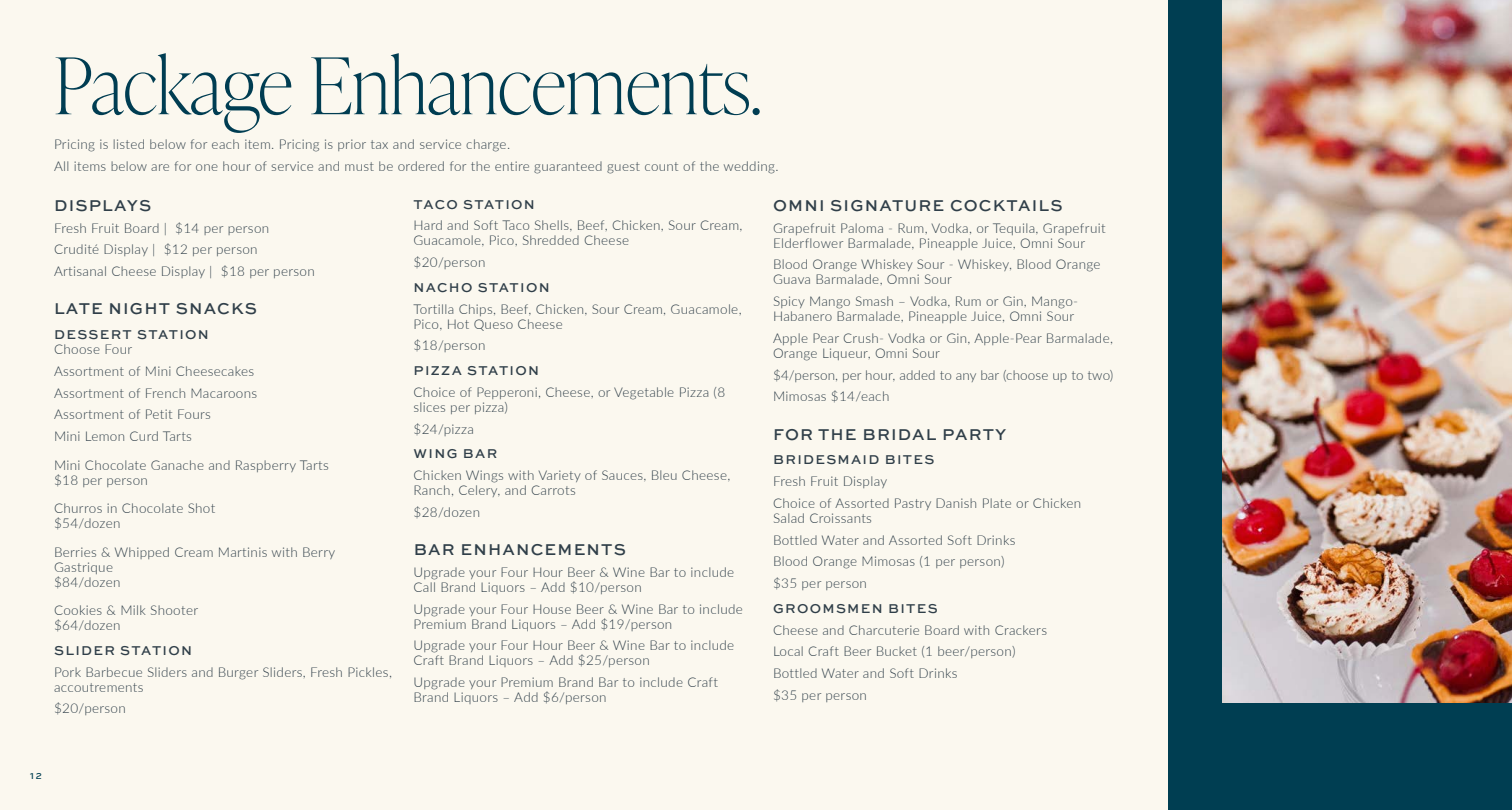
<style>
.page{position:relative;width:1512px;height:810px;background:#fbf8ef}
.page>*{position:absolute;margin:0;border:0;box-sizing:border-box;transform-origin:0 0}
._1_-_Medium_-_interior_header{font:100 78px "Ivy Presto Display";color:#003d52}
._4_-_Body_copy{font:500 16.5px "Sweet Sans Pro";letter-spacing:.07em;color:#303f49}
._4_-_Body_copy-2{font:300 13.5px/15px "Lato";letter-spacing:.025em;color:#303f49}
._4_-_Body_copy-3{font:500 13.5px "Sweet Sans Pro";letter-spacing:.095em;color:#303f49}
.t1{font:500 9px "Sweet Sans Pro";color:#003e52}
</style>
<div class="page">
<div style="left:1169px;top:0;width:343px;height:810px;background:#003e52"></div>
<img style="left:1223px;top:0;width:289px;height:703px">
<p class="_1_-_Medium_-_interior_header" style="left:54px;top:30px;width:709px">Package Enhancements.</p>
<p class="_4_-_Body_copy-2" style="left:54px;top:137px;width:458px">Pricing is listed below for each item. Pricing is prior tax and service charge.</p>
<p class="_4_-_Body_copy-2" style="left:54px;top:158px;width:726px">All items below are for one hour of service and must be ordered for the entire guaranteed guest count of the wedding.</p>
<p class="_4_-_Body_copy" style="left:54px;top:193px;width:99px">DISPLAYS</p>
<p class="_4_-_Body_copy-2" style="left:54px;top:220px;width:217px">Fresh Fruit Board | $14 per person</p>
<p class="_4_-_Body_copy-2" style="left:54px;top:242px;width:205px">Crudité Display | $12 per person</p>
<p class="_4_-_Body_copy-2" style="left:54px;top:263px;width:262px">Artisanal Cheese Display | $18 per person</p>
<p class="_4_-_Body_copy" style="left:54px;top:297px;width:204px">LATE NIGHT SNACKS</p>
<p class="_4_-_Body_copy-3" style="left:54px;top:325px;width:156px">DESSERT STATION</p>
<p class="_4_-_Body_copy-2" style="left:54px;top:341px;width:80px">Choose Four</p>
<p class="_4_-_Body_copy-2" style="left:54px;top:363px;width:202px">Assortment of Mini Cheesecakes</p>
<p class="_4_-_Body_copy-2" style="left:54px;top:385px;width:205px">Assortment of French Macaroons</p>
<p class="_4_-_Body_copy-2" style="left:54px;top:407px;width:159px">Assortment of Petit Fours</p>
<p class="_4_-_Body_copy-2" style="left:54px;top:428px;width:140px">Mini Lemon Curd Tarts</p>
<p class="_4_-_Body_copy-2" style="left:54px;top:457px;width:276px">Mini Chocolate Ganache and Raspberry Tarts</p>
<p class="_4_-_Body_copy-2" style="left:54px;top:472px;width:96px">$18 per person</p>
<p class="_4_-_Body_copy-2" style="left:54px;top:500px;width:163px">Churros in Chocolate Shot</p>
<p class="_4_-_Body_copy-2" style="left:54px;top:515px;width:68px">$54/dozen</p>
<p class="_4_-_Body_copy-2" style="left:54px;top:544px;width:283px">Berries &amp; Whipped Cream Martinis with Berry<br>Gastrique</p>
<p class="_4_-_Body_copy-2" style="left:54px;top:574px;width:68px">$84/dozen</p>
<p class="_4_-_Body_copy-2" style="left:54px;top:602px;width:146px">Cookies &amp; Milk Shooter</p>
<p class="_4_-_Body_copy-2" style="left:54px;top:617px;width:68px">$64/dozen</p>
<p class="_4_-_Body_copy-3" style="left:54px;top:640px;width:140px">SLIDER STATION</p>
<p class="_4_-_Body_copy-2" style="left:54px;top:664px;width:340px">Pork Barbecue Sliders and Burger Sliders, Fresh Pickles, accoutrements</p>
<p class="_4_-_Body_copy-2" style="left:54px;top:701px;width:73px">$20/person</p>
<p class="_4_-_Body_copy-3" style="left:414px;top:194px;width:123px">TACO STATION</p>
<p class="_4_-_Body_copy-2" style="left:414px;top:217px;width:331px">Hard and Soft Taco Shells, Beef, Chicken, Sour Cream,<br>Guacamole, Pico, Shredded Cheese</p>
<p class="_4_-_Body_copy-2" style="left:414px;top:254px;width:73px">$20/person</p>
<p class="_4_-_Body_copy-3" style="left:414px;top:277px;width:138px">NACHO STATION</p>
<p class="_4_-_Body_copy-2" style="left:414px;top:301px;width:330px">Tortilla Chips, Beef, Chicken, Sour Cream, Guacamole,<br>Pico, Hot Queso Cheese</p>
<p class="_4_-_Body_copy-2" style="left:414px;top:337px;width:73px">$18/person</p>
<p class="_4_-_Body_copy-3" style="left:414px;top:361px;width:127px">PIZZA STATION</p>
<p class="_4_-_Body_copy-2" style="left:414px;top:384px;width:313px">Choice of Pepperoni, Cheese, or Vegetable Pizza (8 slices per pizza)</p>
<p class="_4_-_Body_copy-2" style="left:414px;top:421px;width:62px">$24/pizza</p>
<p class="_4_-_Body_copy-3" style="left:414px;top:444px;width:85px">WING BAR</p>
<p class="_4_-_Body_copy-2" style="left:414px;top:467px;width:318px">Chicken Wings with Variety of Sauces, Bleu Cheese,<br>Ranch, Celery, and Carrots</p>
<p class="_4_-_Body_copy-2" style="left:414px;top:504px;width:68px">$28/dozen</p>
<p class="_4_-_Body_copy" style="left:414px;top:537px;width:214px">BAR ENHANCEMENTS</p>
<p class="_4_-_Body_copy-2" style="left:414px;top:564px;width:322px">Upgrade your Four Hour Beer &amp; Wine Bar to include<br>Call Brand Liquors – Add $10/person</p>
<p class="_4_-_Body_copy-2" style="left:414px;top:601px;width:331px">Upgrade your Four House Beer &amp; Wine Bar to include<br>Premium Brand Liquors – Add $19/person</p>
<p class="_4_-_Body_copy-2" style="left:414px;top:638px;width:322px">Upgrade your Four Hour Beer &amp; Wine Bar to include<br>Craft Brand Liquors – Add $25/person</p>
<p class="_4_-_Body_copy-2" style="left:414px;top:674px;width:306px">Upgrade your Premium Brand Bar to include Craft<br>Brand Liquors – Add $6/person</p>
<p class="_4_-_Body_copy" style="left:773px;top:193px;width:291px">OMNI SIGNATURE COCKTAILS</p>
<p class="_4_-_Body_copy-2" style="left:773px;top:220px;width:334px">Grapefruit Paloma - Rum, Vodka, or Tequila, Grapefruit<br>Elderflower Barmalade, Pineapple Juice, Omni Sour</p>
<p class="_4_-_Body_copy-2" style="left:773px;top:257px;width:329px">Blood Orange Whiskey Sour - Whiskey, Blood Orange<br>Guava Barmalade, Omni Sour</p>
<p class="_4_-_Body_copy-2" style="left:773px;top:293px;width:307px">Spicy Mango Smash – Vodka, Rum or Gin, Mango-<br>Habanero Barmalade, Pineapple Juice, Omni Sour</p>
<p class="_4_-_Body_copy-2" style="left:773px;top:330px;width:342px">Apple Pear Crush- Vodka or Gin, Apple-Pear Barmalade,<br>Orange Liqueur, Omni Sour</p>
<p class="_4_-_Body_copy-2" style="left:773px;top:367px;width:342px">$4/person, per hour, added to any bar (choose up to two)</p>
<p class="_4_-_Body_copy-2" style="left:773px;top:389px;width:118px">Mimosas $14/each</p>
<p class="_4_-_Body_copy" style="left:773px;top:422px;width:235px">FOR THE BRIDAL PARTY</p>
<p class="_4_-_Body_copy-3" style="left:773px;top:450px;width:163px">BRIDESMAID BITES</p>
<p class="_4_-_Body_copy-2" style="left:773px;top:473px;width:116px">Fresh Fruit Display</p>
<p class="_4_-_Body_copy-2" style="left:773px;top:495px;width:310px">Choice of Assorted Pastry Danish Plate or Chicken<br>Salad Croissants</p>
<p class="_4_-_Body_copy-2" style="left:773px;top:532px;width:244px">Bottled Water and Assorted Soft Drinks</p>
<p class="_4_-_Body_copy-2" style="left:773px;top:554px;width:233px">Blood Orange Mimosas (1 per person)</p>
<p class="_4_-_Body_copy-2" style="left:773px;top:575px;width:96px">$35 per person</p>
<p class="_4_-_Body_copy-3" style="left:773px;top:598px;width:166px">GROOMSMEN BITES</p>
<p class="_4_-_Body_copy-2" style="left:773px;top:622px;width:276px">Cheese and Charcuterie Board with Crackers</p>
<p class="_4_-_Body_copy-2" style="left:773px;top:644px;width:244px">Local Craft Beer Bucket (1 beer/person)</p>
<p class="_4_-_Body_copy-2" style="left:773px;top:665px;width:186px">Bottled Water and Soft Drinks</p>
<p class="_4_-_Body_copy-2" style="left:773px;top:687px;width:96px">$35 per person</p>
<p class="t1" style="left:30px;top:770px;width:13px">12</p>
</div>
